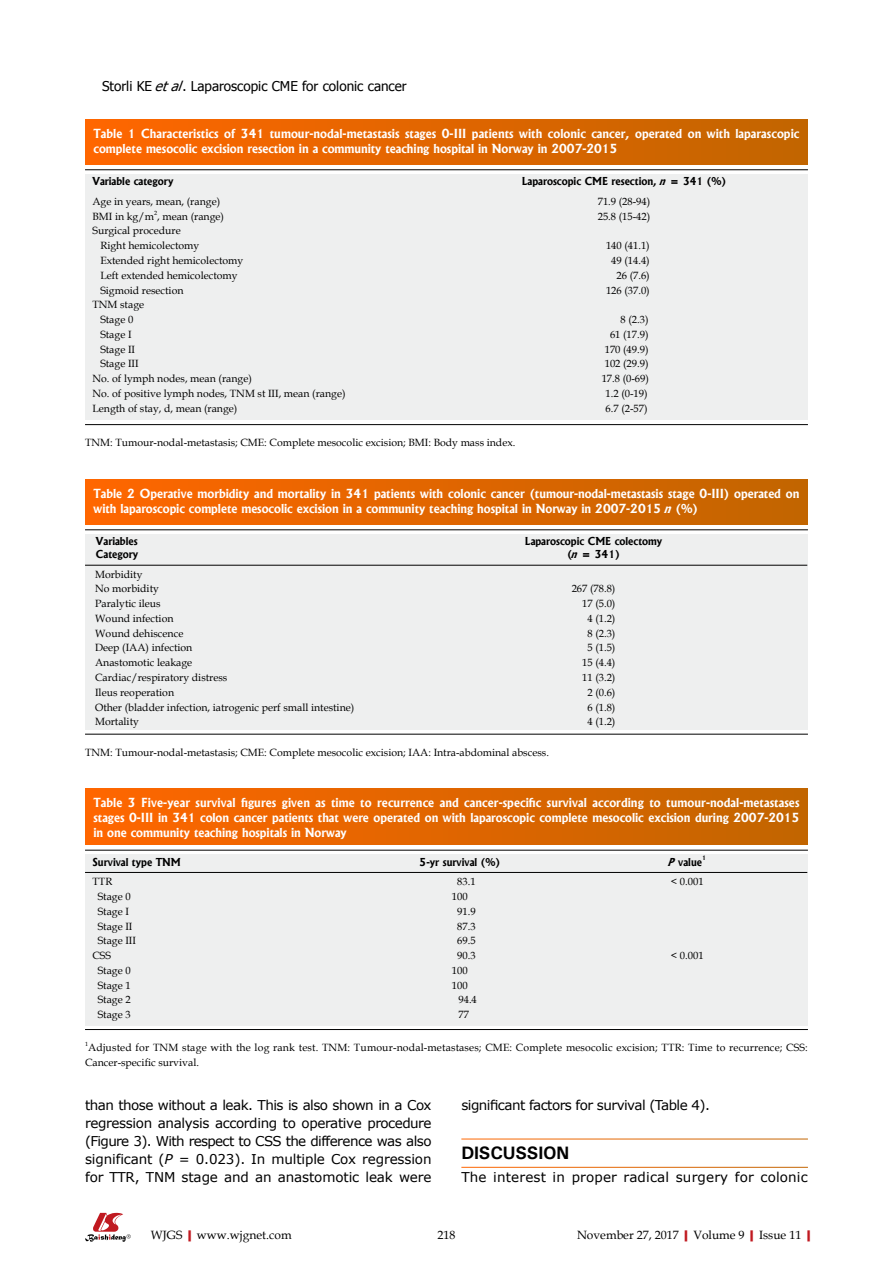
<style>
.page{position:relative;width:893px;height:1263px;background:#fff}
.page>*{position:absolute;margin:0;border:0;box-sizing:border-box;transform-origin:0 0}
.t1{font:700 18px "Univers";letter-spacing:-.01em;color:#000}
.t2{font:13.5px/18px "Verdana";letter-spacing:-.01em;color:#000;text-align:justify}
.t3{font:13.5px "Tahoma";color:#000}
.t4{font:13.5px "Verdana";letter-spacing:.01em;color:#000}
.t5{font:13.5px "Verdana";letter-spacing:-.04em;color:#000}
.t6{font:700 12px/15px "Albertus";color:#fff}
.t7{font:12px "Book Antiqua";color:#000}
.t8{font:10.5px/14.7px "Book Antiqua";color:#000}
.t9{font:700 10.5px/12.6px "Albertus";color:#000}
.t10{font:6.15px "Book Antiqua";color:#000}
.t11{font:700 6.15px "Albertus";color:#000}
.s1{font-style:italic}
.s2{font-weight:700;color:#c01920}
</style>
<div class="page">
<svg style="left:85px;top:1213px;width:46px;height:29px"></svg>
<div style="left:85px;top:119px;width:723px;height:45px;background:linear-gradient(to right,#f60,#c16500)"></div>
<hr style="left:85px;top:169px;width:723px;height:1px;background:#000">
<div style="left:85px;top:174px;width:723px;height:246px;background:#eeefef"></div>
<hr style="left:85px;top:424px;width:723px;height:1px;background:#000">
<div style="left:85px;top:479px;width:723px;height:45px;background:linear-gradient(to right,#f60,#c16500)"></div>
<div style="left:85px;top:534px;width:723px;height:195px;background:#eeefef"></div>
<hr style="left:85px;top:529px;width:723px;height:1px;background:#000">
<hr style="left:85px;top:565px;width:722px;height:1px;background:#000">
<hr style="left:85px;top:734px;width:723px;height:1px;background:#000">
<div style="left:85px;top:854px;width:723px;height:172px;background:#eeefef"></div>
<div style="left:85px;top:789px;width:723px;height:56px;background:linear-gradient(to right,#f60,#c16500)"></div>
<hr style="left:85px;top:850px;width:723px;height:1px;background:#000">
<hr style="left:85px;top:872px;width:722px;height:1px;background:#000">
<hr style="left:85px;top:1029px;width:723px;height:1px;background:#000">
<p class="t3" style="left:102px;top:77px;width:306px">Storli KE <span class="s1">etal</span>. Laparoscopic CME for colonic cancer</p>
<p class="t6" style="left:94px;top:126px;width:707px">Table 1 Characteristics of 341 tumour-nodal-metastasis stages 0-III patients with colonic cancer, operated on with laparascopic complete mesocolic excision resection in a community teaching hospital in Norway in 2007-2015</p>
<p class="t9" style="left:92px;top:175px;width:82px">Variable category</p>
<p class="t9" style="left:522px;top:175px;width:206px">Laparoscopic CME resection, <span class="s1">n</span> = 341 (%)</p>
<p class="t8" style="left:92px;top:194px;width:129px">Age in years, mean, (range)</p>
<p class="t8" style="left:598px;top:194px;width:54px">71.9 (28-94)</p>
<p class="t8" style="left:92px;top:209px;width:133px">BMI in kg/m , mean (range)</p>
<p class="t10" style="left:154px;top:208px;width:5px">2</p>
<p class="t8" style="left:598px;top:209px;width:54px">25.8 (15-42)</p>
<p class="t8" style="left:100px;top:223px;width:100px;text-indent:-8px">Surgical procedure<br>Right hemicolectomy</p>
<p class="t8" style="left:606px;top:238px;width:45px">140 (41.1)</p>
<p class="t8" style="left:100px;top:253px;width:144px">Extended right hemicolectomy</p>
<p class="t8" style="left:611px;top:253px;width:40px">49 (14.4)</p>
<p class="t8" style="left:100px;top:268px;width:139px">Left extended hemicolectomy</p>
<p class="t8" style="left:617px;top:268px;width:35px">26 (7.6)</p>
<p class="t8" style="left:100px;top:282px;width:85px">Sigmoid resection</p>
<p class="t8" style="left:606px;top:282px;width:45px">126 (37.0)</p>
<p class="t8" style="left:92px;top:297px;width:53px;text-align:center">TNM stage<br>Stage 0</p>
<p class="t8" style="left:620px;top:312px;width:29px">8 (2.3)</p>
<p class="t8" style="left:100px;top:327px;width:33px">Stage I</p>
<p class="t8" style="left:610px;top:327px;width:40px">61 (17.9)</p>
<p class="t8" style="left:100px;top:341px;width:36px">Stage II</p>
<p class="t8" style="left:605px;top:341px;width:45px">170 (49.9)</p>
<p class="t8" style="left:100px;top:356px;width:40px">Stage III</p>
<p class="t8" style="left:605px;top:356px;width:45px">102 (29.9)</p>
<p class="t8" style="left:92px;top:371px;width:161px">No. of lymph nodes, mean (range)</p>
<p class="t8" style="left:602px;top:371px;width:49px">17.8 (0-69)</p>
<p class="t8" style="left:92px;top:386px;width:255px">No. of positive lymph nodes, TNM st III, mean (range)</p>
<p class="t8" style="left:606px;top:386px;width:43px">1.2 (0-19)</p>
<p class="t8" style="left:92px;top:400px;width:146px">Length of stay, d, mean (range)</p>
<p class="t8" style="left:606px;top:400px;width:43px">6.7 (2-57)</p>
<p class="t8" style="left:85px;top:435px;width:432px">TNM: Tumour-nodal-metastasis; CME: Complete mesocolic excision; BMI: Body mass index.</p>
<p class="t6" style="left:94px;top:486px;width:707px">Table 2 Operative morbidity and mortality in 341 patients with colonic cancer (tumour-nodal-metastasis stage 0-III) operated on with laparoscopic complete mesocolic excision in a community teaching hospital in Norway in 2007-2015 <span class="s1">n</span> (%)</p>
<p class="t9" style="left:96px;top:535px;width:44px">Variables<br>Category</p>
<p class="t9" style="left:525px;top:535px;width:139px;text-align:center">Laparoscopic CME colectomy (<span class="s1">n</span> = 341)</p>
<p class="t8" style="left:95px;top:566px;width:65px">Morbidity<br>No morbidity</p>
<p class="t8" style="left:572px;top:581px;width:45px">267 (78.8)</p>
<p class="t8" style="left:95px;top:596px;width:67px">Paralytic ileus</p>
<p class="t8" style="left:582px;top:596px;width:35px">17 (5.0)</p>
<p class="t8" style="left:95px;top:611px;width:80px">Wound infection</p>
<p class="t8" style="left:587px;top:611px;width:29px">4 (1.2)</p>
<p class="t8" style="left:95px;top:626px;width:90px">Wound dehiscence</p>
<p class="t8" style="left:587px;top:626px;width:29px">8 (2.3)</p>
<p class="t8" style="left:95px;top:640px;width:99px">Deep (IAA) infection</p>
<p class="t8" style="left:587px;top:640px;width:29px">5 (1.5)</p>
<p class="t8" style="left:95px;top:655px;width:99px">Anastomotic leakage</p>
<p class="t8" style="left:582px;top:655px;width:35px">15 (4.4)</p>
<p class="t8" style="left:95px;top:670px;width:134px">Cardiac/respiratory distress</p>
<p class="t8" style="left:582px;top:670px;width:35px">11 (3.2)</p>
<p class="t8" style="left:95px;top:685px;width:81px">Ileus reoperation</p>
<p class="t8" style="left:587px;top:685px;width:29px">2 (0.6)</p>
<p class="t8" style="left:95px;top:699px;width:261px">Other (bladder infection, iatrogenic perf small intestine)</p>
<p class="t8" style="left:587px;top:699px;width:29px">6 (1.8)</p>
<p class="t8" style="left:95px;top:714px;width:45px">Mortality</p>
<p class="t8" style="left:587px;top:714px;width:29px">4 (1.2)</p>
<p class="t8" style="left:85px;top:745px;width:465px">TNM: Tumour-nodal-metastasis; CME: Complete mesocolic excision; IAA: Intra-abdominal abscess.</p>
<p class="t6" style="left:94px;top:795px;width:707px;text-align:justify">Table 3 Five-year survival figures given as time to recurrence and cancer-specific survival according to tumour-nodal-metastases stages 0-III in 341 colon cancer patients that were operated on with laparoscopic complete mesocolic excision during 2007-2015 in one community teaching hospitals in Norway</p>
<p class="t9" style="left:92px;top:856px;width:90px">Survival type TNM</p>
<p class="t9" style="left:420px;top:856px;width:82px">5-yr survival (%)</p>
<p class="t9" style="left:667px;top:856px;width:36px"><span class="s1">P</span> value</p>
<p class="t11" style="left:702px;top:854px;width:5px">1</p>
<p class="t8" style="left:92px;top:874px;width:21px">TTR</p>
<p class="t8" style="left:457px;top:874px;width:20px">83.1</p>
<p class="t8" style="left:671px;top:874px;width:34px">&lt; 0.001</p>
<p class="t8" style="left:98px;top:889px;width:34px">Stage 0</p>
<p class="t8" style="left:452px;top:889px;width:17px">100</p>
<p class="t8" style="left:98px;top:904px;width:33px">Stage I</p>
<p class="t8" style="left:457px;top:904px;width:20px">91.9</p>
<p class="t8" style="left:98px;top:918px;width:36px">Stage II</p>
<p class="t8" style="left:457px;top:918px;width:20px">87.3</p>
<p class="t8" style="left:98px;top:933px;width:40px">Stage III</p>
<p class="t8" style="left:457px;top:933px;width:20px">69.5</p>
<p class="t8" style="left:92px;top:948px;width:20px">CSS</p>
<p class="t8" style="left:457px;top:948px;width:20px">90.3</p>
<p class="t8" style="left:671px;top:948px;width:34px">&lt; 0.001</p>
<p class="t8" style="left:98px;top:963px;width:34px">Stage 0</p>
<p class="t8" style="left:452px;top:963px;width:17px">100</p>
<p class="t8" style="left:98px;top:977px;width:34px">Stage 1</p>
<p class="t8" style="left:452px;top:977px;width:17px">100</p>
<p class="t8" style="left:98px;top:992px;width:34px">Stage 2</p>
<p class="t8" style="left:458px;top:992px;width:20px">94.4</p>
<p class="t8" style="left:98px;top:1007px;width:34px">Stage 3</p>
<p class="t8" style="left:458px;top:1007px;width:12px">77</p>
<p class="t10" style="left:85px;top:1039px;width:5px">1</p>
<p class="t8" style="left:85px;top:1039px;width:724px">Adjusted for TNM stage with the log rank test. TNM: Tumour-nodal-metastases; CME: Complete mesocolic excision; TTR: Time to recurrence; CSS:<br>Cancer-specific survival.</p>
<p class="t2" style="left:85px;top:1096px;width:348px">than those without a leak. This is also shown in a Cox regression analysis according to operative procedure (Figure 3). With respect to CSS the difference was also significant (<span class="s1">P</span> = 0.023). In multiple Cox regression for TTR, TNM stage and an anastomotic leak were</p>
<p class="t5" style="left:461px;top:1097px;width:250px">significant factors for survival (Table 4).</p>
<p class="t1" style="left:461px;top:1141px;width:110px">DISCUSSION</p>
<p class="t4" style="left:461px;top:1169px;width:348px">The interest in proper radical surgery for colonic</p>
<p class="t7" style="left:151px;top:1226px;width:142px">WJGS<span class="s2">|</span>www.wjgnet.com</p>
<p class="t7" style="left:437px;top:1226px;width:19px">218</p>
<p class="t7" style="left:577px;top:1226px;width:240px">November 27, 2017<span class="s2">|</span>Volume 9<span class="s2">|</span>Issue 11<span class="s2">|</span></p>
</div>
